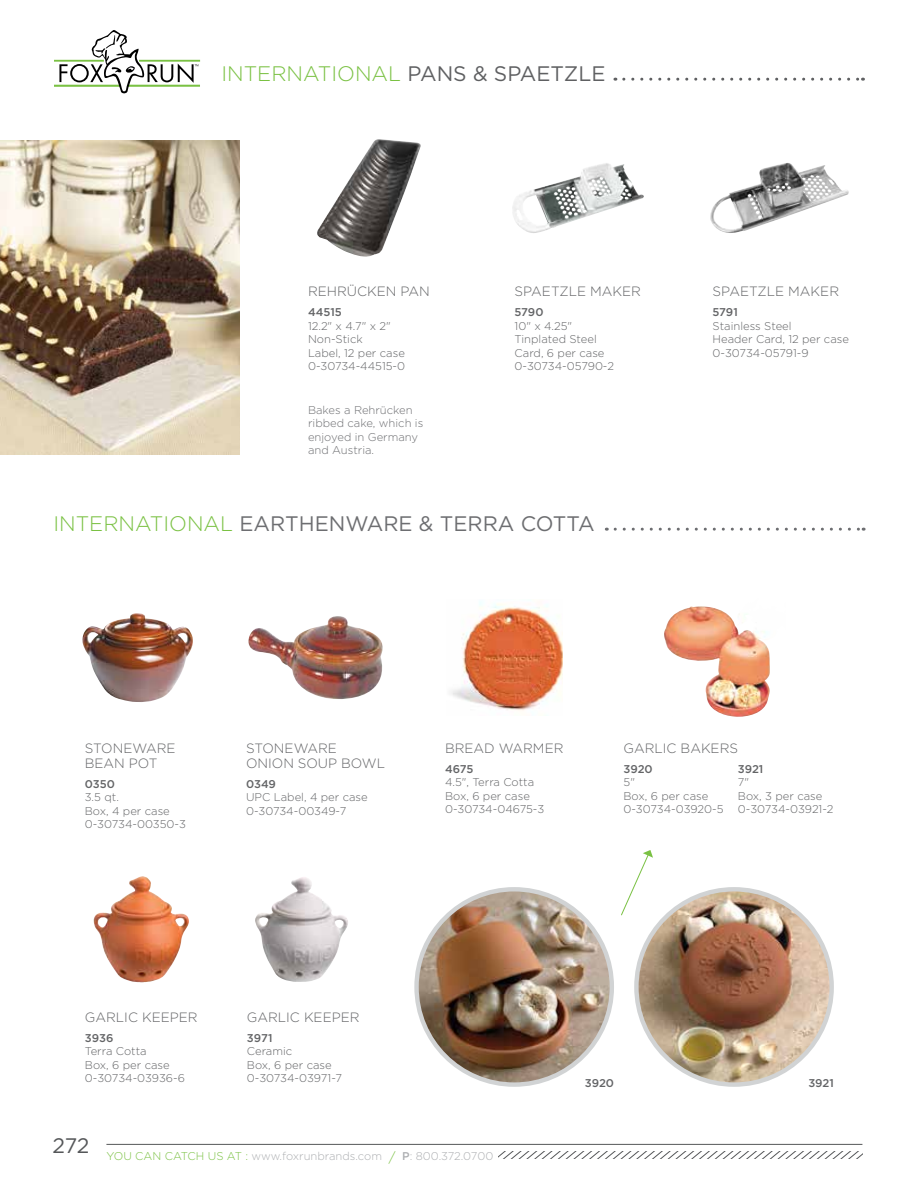
<style>
.page{position:relative;width:918px;height:1188px;background:#fff}
.page>*{position:absolute;margin:0;border:0;box-sizing:border-box;transform-origin:0 0}
.t1{font:21px "Gotham";color:#6d6e71}
.t2{font:300 21px "Gotham";color:#7ac143}
.t3{font:300 13.5px/15px "Gotham";color:#636466}
.t4{font:300 11.25px/13.5px "Gotham";color:#636466}
.t5{font:300 11.25px/13.5px "Gotham";color:#6d6e71}
.t6{font:300 11.25px "Gotham";color:#adafb2}
.t7{font:500 11.25px "Gotham";letter-spacing:-.005em;color:#636466}
.s1{font-weight:400;color:#5f6062}
.s2{font-weight:300;color:#7ac143}
.s3{color:#7ac143}
.s4{font-size:13.5px;color:#7ac143}
.s5{font-weight:500}
</style>
<div class="page">
<svg style="left:54px;top:30px;width:146px;height:63px"></svg>
<hr style="left:139px;top:60px;width:61px;height:2px;background:#7ac143">
<hr style="left:106px;top:1144px;width:756px;height:1px;background:#555759">
<svg style="left:499px;top:1151px;width:363px;height:7px"></svg>
<svg style="left:624px;top:78px;width:239px;height:3px"></svg>
<img style="left:561px;top:163px;width:45px;height:19px">
<img style="left:710px;top:163px;width:139px;height:70px">
<img style="left:317px;top:139px;width:104px;height:118px">
<svg style="left:615px;top:528px;width:249px;height:3px"></svg>
<img style="left:664px;top:606px;width:92px;height:43px">
<img style="left:451px;top:601px;width:111px;height:110px">
<img style="left:248px;top:616px;width:135px;height:83px">
<img style="left:82px;top:613px;width:111px;height:89px">
<img style="left:255px;top:877px;width:93px;height:105px">
<img style="left:93px;top:876px;width:96px;height:106px">
<img style="left:419px;top:892px;width:191px;height:190px">
<div style="left:414px;top:887px;width:200px;height:200px;border:4px solid #d1d3d4;border-radius:50%"></div>
<img style="left:639px;top:892px;width:190px;height:190px">
<div style="left:634px;top:887px;width:200px;height:200px;border:4px solid #d1d3d4;border-radius:50%"></div>
<svg style="left:621px;top:850px;width:32px;height:66px"></svg>
<img style="left:0;top:140px;width:240px;height:314px">
<h1 class="t2" style="left:221px;top:62px;width:386px">INTERNATIONAL <span class="s1">PANS &amp; SPAETZLE</span></h1>
<p class="t3" style="left:308px;top:284px;width:123px">REHRÜCKEN PAN</p>
<p class="t7" style="left:308px;top:306px;width:35px">44515</p>
<p class="t4" style="left:308px;top:319px;width:99px">12.2" x 4.7" x 2"<br>Non-Stick<br>Label, 12 per case<br>0-30734-44515-0</p>
<p class="t5" style="left:308px;top:403px;width:117px">Bakes a Rehrücken ribbed cake, which is enjoyed in Germany and Austria.</p>
<p class="t3" style="left:515px;top:283px;width:128px">SPAETZLE MAKER</p>
<p class="t3" style="left:713px;top:283px;width:128px">SPAETZLE MAKER</p>
<p class="t7" style="left:515px;top:306px;width:30px">5790</p>
<p class="t4" style="left:515px;top:319px;width:101px">10" x 4.25"<br>Tinplated Steel<br>Card, 6 per case<br>0-30734-05790-2</p>
<p class="t7" style="left:713px;top:306px;width:27px">5791</p>
<p class="t4" style="left:713px;top:319px;width:138px">Stainless Steel<br>Header Card, 12 per case<br>0-30734-05791-9</p>
<h1 class="t1" style="left:53px;top:512px;width:543px"><span class="s2">INTERNATIONAL</span> EARTHENWARE &amp; TERRA COTTA</h1>
<p class="t3" style="left:85px;top:740px;width:92px">STONEWARE<br>BEAN POT</p>
<p class="t3" style="left:445px;top:740px;width:120px">BREAD WARMER</p>
<p class="t3" style="left:624px;top:740px;width:116px">GARLIC BAKERS</p>
<p class="t3" style="left:246px;top:740px;width:141px">STONEWARE<br>ONION SOUP BOWL</p>
<p class="t7" style="left:738px;top:762px;width:27px">3921</p>
<p class="t4" style="left:738px;top:775px;width:97px">7"<br>Box, 3 per case<br>0-30734-03921-2</p>
<p class="t7" style="left:445px;top:762px;width:30px">4675</p>
<p class="t4" style="left:445px;top:775px;width:101px">4.5", Terra Cotta<br>Box, 6 per case<br>0-30734-04675-3</p>
<p class="t7" style="left:624px;top:762px;width:31px">3920</p>
<p class="t4" style="left:624px;top:775px;width:102px">5"<br>Box, 6 per case<br>0-30734-03920-5</p>
<p class="t7" style="left:246px;top:777px;width:31px">0349</p>
<p class="t4" style="left:246px;top:790px;width:123px">UPC Label, 4 per case<br>0-30734-00349-7</p>
<p class="t7" style="left:85px;top:777px;width:32px">0350</p>
<p class="t4" style="left:85px;top:790px;width:103px">3.5 qt.<br>Box, 4 per case<br>0-30734-00350-3</p>
<p class="t3" style="left:85px;top:1010px;width:114px">GARLIC KEEPER</p>
<p class="t3" style="left:247px;top:1010px;width:114px">GARLIC KEEPER</p>
<p class="t7" style="left:85px;top:1031px;width:30px">3936</p>
<p class="t4" style="left:85px;top:1044px;width:101px">Terra Cotta<br>Box, 6 per case<br>0-30734-03936-6</p>
<p class="t7" style="left:247px;top:1031px;width:27px">3971</p>
<p class="t4" style="left:247px;top:1044px;width:97px">Ceramic<br>Box, 6 per case<br>0-30734-03971-7</p>
<p class="t6" style="left:52px;top:1150px;width:442px"><sup>272</sup> <span class="s3">YOU CAN CATCH US AT :</span> www.foxrunbrands.com <span class="s4">/</span> <span class="s5">P</span>: 800.372.0700</p>
<p class="t7" style="left:585px;top:1076px;width:31px">3920</p>
<p class="t7" style="left:808px;top:1076px;width:27px">3921</p>
</div>
